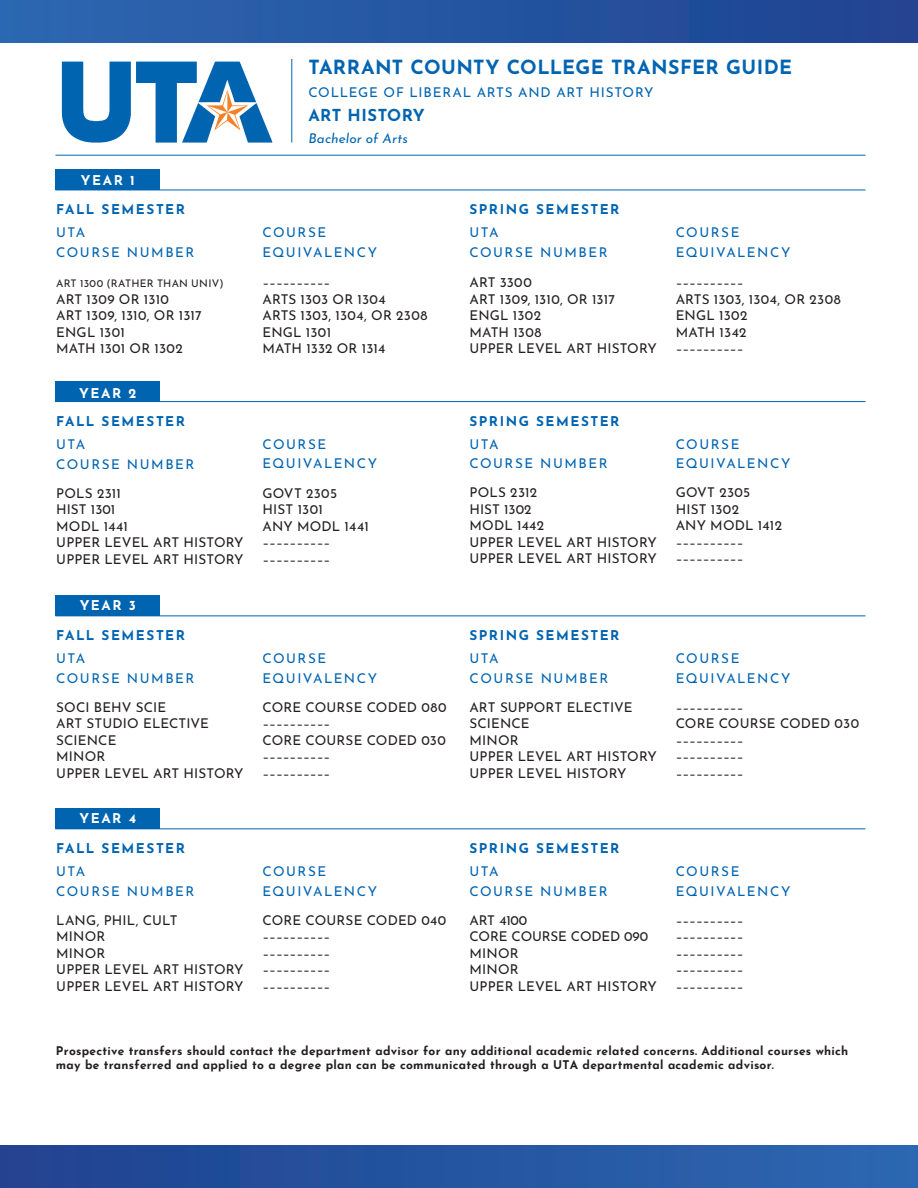
<style>
.page{position:relative;width:918px;height:1188px;background:#fff}
.page>*{position:absolute;margin:0;border:0;box-sizing:border-box;transform-origin:0 0}
.t1{font:700 19.5px "Josefin Sans";letter-spacing:.02em;color:#0064b1}
.t2{font:700 16.5px "Josefin Sans";letter-spacing:.025em;color:#0064b1}
.t3{font:13.5px/16.5px "Josefin Sans";letter-spacing:.01em;color:#231f20}
.t4{font:13.5px/29.1px "Josefin Sans";letter-spacing:.105em;color:#0064b1}
.t5{font:700 13.5px/23.4px "Josefin Sans";letter-spacing:.115em;color:#0064b1}
.t6{font:13.5px "Josefin Sans";letter-spacing:.055em;color:#0064b1}
.t7{font:13.5px/29.1px "Josefin Sans";color:#231f20}
.t8{font:700 13.5px "Josefin Sans";letter-spacing:.11em;color:#fff}
.t9{font:italic 13.5px "Josefin Sans";letter-spacing:.005em;color:#0064b1}
.t10{font:700 12px/14.4px "Josefin Sans";letter-spacing:.02em;color:#231f20}
.t11{font:10.5px "Josefin Sans";letter-spacing:.015em;color:#231f20}
.s1{font-weight:400}
.s2{color:#231f20}
.s3{font-style:inherit}
.s4{color:#0064b1}
</style>
<div class="page">
<div style="left:56px;top:169px;width:104px;height:21px;background:#0064b1"></div>
<div style="left:56px;top:381px;width:104px;height:21px;background:#0064b1"></div>
<div style="left:56px;top:595px;width:104px;height:21px;background:#0064b1"></div>
<div style="left:56px;top:808px;width:104px;height:21px;background:#0064b1"></div>
<hr style="left:56px;top:155px;width:810px;height:1px;background:#0064b1">
<hr style="left:56px;top:190px;width:810px;height:1px;background:#0064b1">
<hr style="left:56px;top:401px;width:810px;height:1px;background:#0064b1">
<hr style="left:56px;top:615px;width:810px;height:1px;background:#0064b1">
<hr style="left:56px;top:828px;width:810px;height:1px;background:#0064b1">
<hr style="left:291px;top:59px;width:1px;height:84px;background:#0064b1">
<img style="left:61px;top:61px;width:212px;height:82px">
<div style="left:0;top:0;width:918px;height:42px;background:linear-gradient(to right,#2c67b1,#1f4390)"></div>
<div style="left:0;top:1146px;width:918px;height:42px;background:linear-gradient(to right,#204290,#2c67b1)"></div>
<p class="t1" style="left:308px;top:49px;width:485px">TARRANT COUNTY COLLEGE TRANSFER GUIDE</p>
<p class="t6" style="left:308px;top:81px;width:347px">COLLEGE OF LIBERAL ARTS AND ART HISTORY</p>
<p class="t2" style="left:308px;top:100px;width:118px">ART HISTORY</p>
<p class="t9" style="left:308px;top:126px;width:101px">Bachelor of Arts</p>
<p class="t8" style="left:81px;top:168px;width:55px">YEAR 1</p>
<p class="t5" style="left:56px;top:195px;width:130px">FALL SEMESTER</p>
<p class="t5" style="left:469px;top:195px;width:152px">SPRING SEMESTER</p>
<p class="t4" style="left:56px;top:217px;width:31px">UTA</p>
<p class="t4" style="left:56px;top:236px;width:140px">COURSE NUMBER</p>
<p class="t4" style="left:263px;top:216px;width:65px">COURSE</p>
<p class="t4" style="left:263px;top:236px;width:116px">EQUIVALENCY</p>
<p class="t4" style="left:469px;top:216px;width:31px">UTA</p>
<p class="t4" style="left:469px;top:236px;width:140px">COURSE NUMBER</p>
<p class="t4" style="left:676px;top:216px;width:65px">COURSE</p>
<p class="t4" style="left:676px;top:236px;width:116px">EQUIVALENCY</p>
<p class="t11" style="left:56px;top:275px;width:169px">ART 1300 (RATHER THAN UNIV)</p>
<p class="t3" style="left:56px;top:289px;width:114px">ART 1309 OR 1310</p>
<p class="t3" style="left:56px;top:306px;width:147px">ART 1309, 1310, OR 1317</p>
<p class="t3" style="left:56px;top:322px;width:70px">ENGL 1301</p>
<p class="t3" style="left:56px;top:339px;width:128px">MATH 1301 OR 1302</p>
<p class="t3" style="left:263px;top:273px;width:69px">––––––––––</p>
<p class="t3" style="left:263px;top:289px;width:125px">ARTS 1303 OR 1304</p>
<p class="t3" style="left:263px;top:306px;width:166px">ARTS 1303, 1304, OR 2308</p>
<p class="t3" style="left:263px;top:322px;width:70px">ENGL 1301</p>
<p class="t3" style="left:263px;top:339px;width:124px">MATH 1332 OR 1314</p>
<p class="t3" style="left:469px;top:273px;width:64px">ART 3300</p>
<p class="t3" style="left:469px;top:289px;width:147px">ART 1309, 1310, OR 1317</p>
<p class="t3" style="left:469px;top:306px;width:73px">ENGL 1302</p>
<p class="t3" style="left:469px;top:322px;width:73px">MATH 1308</p>
<p class="t3" style="left:469px;top:339px;width:189px">UPPER LEVEL ART HISTORY</p>
<p class="t3" style="left:676px;top:273px;width:69px">––––––––––</p>
<p class="t3" style="left:676px;top:289px;width:166px">ARTS 1303, 1304, OR 2308</p>
<p class="t3" style="left:676px;top:306px;width:73px">ENGL 1302</p>
<p class="t3" style="left:676px;top:322px;width:72px">MATH 1342</p>
<p class="t3" style="left:676px;top:339px;width:69px">––––––––––</p>
<p class="t8" style="left:79px;top:381px;width:59px">YEAR 2</p>
<p class="t5" style="left:56px;top:407px;width:130px">FALL SEMESTER<br><span class="s1">UTA</span></p>
<p class="t4" style="left:56px;top:448px;width:140px">COURSE NUMBER<br><span class="s2">POLS 2311</span></p>
<p class="t3" style="left:56px;top:499px;width:189px">HIST 1301<br><span class="s3">MODL</span> 1441<br>UPPER LEVEL ART HISTORY<br>UPPER LEVEL ART HISTORY</p>
<p class="t4" style="left:263px;top:428px;width:65px">COURSE</p>
<p class="t4" style="left:263px;top:447px;width:116px">EQUIVALENCY</p>
<p class="t3" style="left:263px;top:483px;width:76px">GOVT 2305</p>
<p class="t3" style="left:263px;top:499px;width:62px">HIST 1301</p>
<p class="t3" style="left:263px;top:516px;width:108px">ANY MODL 1441</p>
<p class="t3" style="left:263px;top:532px;width:69px">––––––––––</p>
<p class="t3" style="left:263px;top:549px;width:69px">––––––––––</p>
<p class="t5" style="left:469px;top:407px;width:152px">SPRING SEMESTER<br><span class="s1">UTA</span></p>
<p class="t4" style="left:469px;top:447px;width:140px">COURSE NUMBER<br><span class="s2">POLS 2312</span></p>
<p class="t3" style="left:469px;top:499px;width:189px">HIST 1302<br><span class="s3">MODL</span> 1442<br>UPPER LEVEL ART HISTORY<br>UPPER LEVEL ART HISTORY</p>
<p class="t4" style="left:676px;top:428px;width:65px">COURSE</p>
<p class="t4" style="left:676px;top:447px;width:116px">EQUIVALENCY</p>
<p class="t3" style="left:676px;top:483px;width:76px">GOVT 2305</p>
<p class="t3" style="left:676px;top:499px;width:65px">HIST 1302</p>
<p class="t3" style="left:676px;top:516px;width:108px">ANY MODL 1412</p>
<p class="t3" style="left:676px;top:532px;width:69px">––––––––––</p>
<p class="t3" style="left:676px;top:549px;width:69px">––––––––––</p>
<p class="t8" style="left:80px;top:594px;width:58px">YEAR 3</p>
<p class="t5" style="left:56px;top:621px;width:130px">FALL SEMESTER</p>
<p class="t4" style="left:56px;top:642px;width:31px">UTA</p>
<p class="t4" style="left:56px;top:662px;width:140px">COURSE NUMBER</p>
<p class="t3" style="left:56px;top:697px;width:112px">SOCI BEHV SCIE</p>
<p class="t3" style="left:56px;top:714px;width:154px">ART STUDIO ELECTIVE</p>
<p class="t3" style="left:56px;top:730px;width:62px">SCIENCE</p>
<p class="t3" style="left:56px;top:747px;width:51px">MINOR</p>
<p class="t3" style="left:56px;top:763px;width:189px">UPPER LEVEL ART HISTORY</p>
<p class="t4" style="left:263px;top:642px;width:65px">COURSE</p>
<p class="t4" style="left:263px;top:662px;width:116px">EQUIVALENCY</p>
<p class="t3" style="left:263px;top:697px;width:185px">CORE COURSE CODED 080</p>
<p class="t3" style="left:263px;top:714px;width:69px">––––––––––</p>
<p class="t3" style="left:263px;top:730px;width:185px">CORE COURSE CODED 030</p>
<p class="t3" style="left:263px;top:747px;width:69px">––––––––––</p>
<p class="t3" style="left:263px;top:763px;width:69px">––––––––––</p>
<p class="t5" style="left:469px;top:621px;width:152px">SPRING SEMESTER<br><span class="s1">UTA</span></p>
<p class="t7" style="left:469px;top:662px;width:165px"><span class="s4">COURSE NUMBER<br></span>ART SUPPORT ELECTIVE</p>
<p class="t3" style="left:469px;top:714px;width:189px">SCIENCE<br>MINOR<br>UPPER LEVEL ART HISTORY<br>UPPER LEVEL HISTORY</p>
<p class="t4" style="left:676px;top:642px;width:65px">COURSE</p>
<p class="t4" style="left:676px;top:662px;width:116px">EQUIVALENCY</p>
<p class="t3" style="left:676px;top:697px;width:69px">––––––––––</p>
<p class="t3" style="left:676px;top:714px;width:185px">CORE COURSE CODED 030</p>
<p class="t3" style="left:676px;top:730px;width:69px">––––––––––</p>
<p class="t3" style="left:676px;top:747px;width:69px">––––––––––</p>
<p class="t3" style="left:676px;top:763px;width:69px">––––––––––</p>
<p class="t8" style="left:79px;top:807px;width:58px">YEAR 4</p>
<p class="t5" style="left:56px;top:834px;width:130px">FALL SEMESTER</p>
<p class="t4" style="left:56px;top:855px;width:31px">UTA</p>
<p class="t4" style="left:56px;top:875px;width:140px">COURSE NUMBER</p>
<p class="t3" style="left:56px;top:910px;width:123px">LANG, PHIL, CULT</p>
<p class="t3" style="left:56px;top:927px;width:51px">MINOR</p>
<p class="t3" style="left:56px;top:943px;width:51px">MINOR</p>
<p class="t3" style="left:56px;top:960px;width:189px">UPPER LEVEL ART HISTORY</p>
<p class="t3" style="left:56px;top:976px;width:189px">UPPER LEVEL ART HISTORY</p>
<p class="t4" style="left:263px;top:855px;width:65px">COURSE</p>
<p class="t4" style="left:263px;top:875px;width:116px">EQUIVALENCY</p>
<p class="t3" style="left:263px;top:910px;width:185px">CORE COURSE CODED 040</p>
<p class="t3" style="left:263px;top:927px;width:69px">––––––––––</p>
<p class="t3" style="left:263px;top:943px;width:69px">––––––––––</p>
<p class="t3" style="left:263px;top:960px;width:69px">––––––––––</p>
<p class="t3" style="left:263px;top:976px;width:69px">––––––––––</p>
<p class="t5" style="left:469px;top:834px;width:152px">SPRING SEMESTER<br><span class="s1">UTA</span></p>
<p class="t4" style="left:469px;top:875px;width:140px">COURSE NUMBER<br><span class="s2">ART 4100</span></p>
<p class="t3" style="left:469px;top:927px;width:189px">CORE <span class="s3">COURSE CODED 090<br></span>MINOR<br>MINOR<br>UPPER LEVEL ART HISTORY</p>
<p class="t4" style="left:676px;top:855px;width:65px">COURSE</p>
<p class="t4" style="left:676px;top:875px;width:116px">EQUIVALENCY</p>
<p class="t3" style="left:676px;top:910px;width:69px">––––––––––</p>
<p class="t3" style="left:676px;top:927px;width:69px">––––––––––</p>
<p class="t3" style="left:676px;top:943px;width:69px">––––––––––</p>
<p class="t3" style="left:676px;top:960px;width:69px">––––––––––</p>
<p class="t3" style="left:676px;top:976px;width:69px">––––––––––</p>
<p class="t10" style="left:56px;top:1042px;width:794px">Prospective transfers should contact the department advisor for any additional academic related concerns. Additional courses which may be transferred and applied to a degree plan can be communicated through a UTA departmental academic advisor.</p>
</div>
